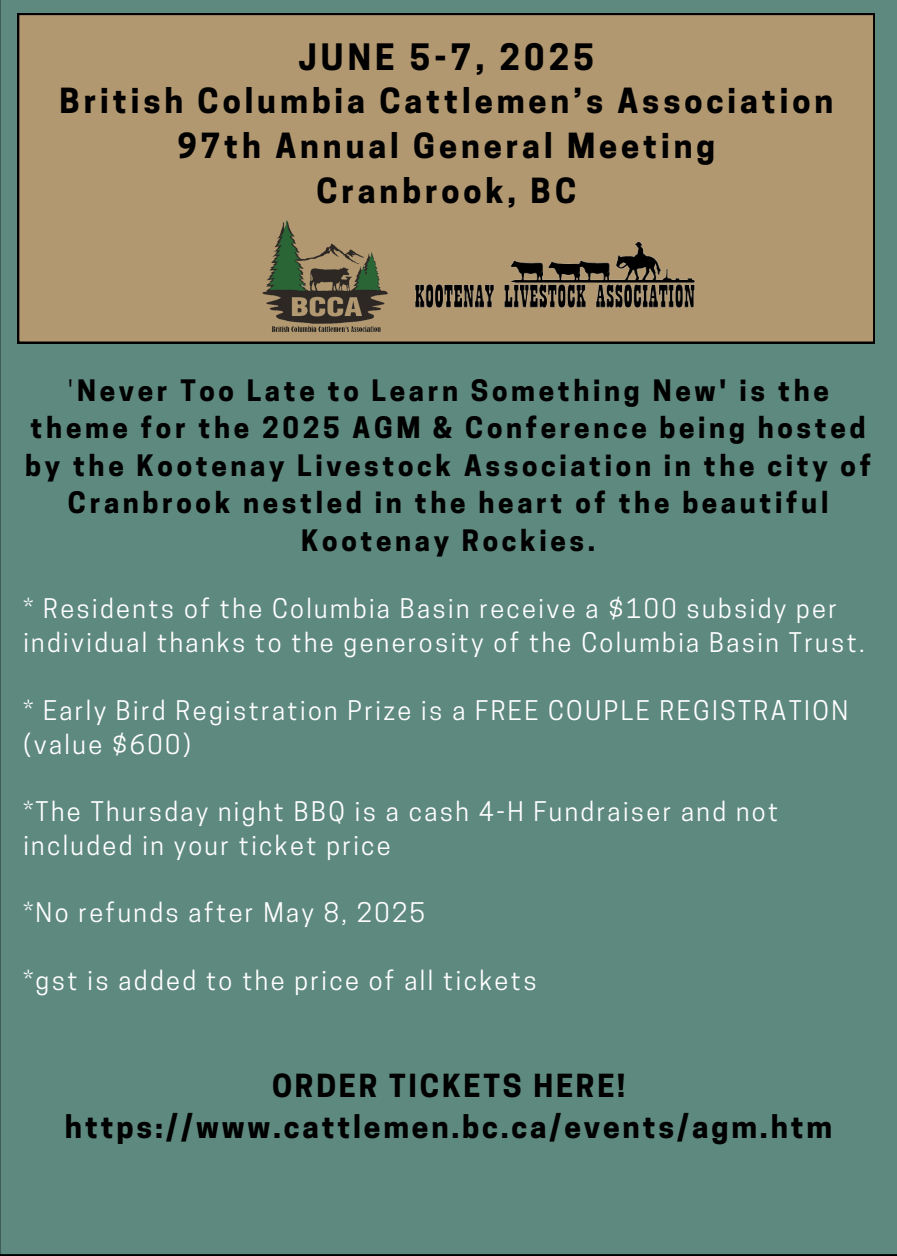
<style>
.page{position:relative;width:897px;height:1256px;background:#fff}
.page>*{position:absolute;margin:0;border:0;box-sizing:border-box;transform-origin:0 0}
.t1{font:700 34.25px "Cooper Hewitt";letter-spacing:.12em;color:#000}
.t2{font:700 32.5px/45px "Cooper Hewitt";letter-spacing:.12em;color:#000;text-align:center}
.t3{font:700 29.75px/41.2px "Cooper Hewitt";letter-spacing:.095em;color:#000;text-align:center}
.t4{font:700 27.75px/37.5px "Cooper Hewitt";letter-spacing:.13em;color:#000;text-align:center}
.t5{font:25.5px/33.8px "Cooper Hewitt";letter-spacing:.095em;color:#fff}
.s1{font-weight:400}
</style>
<div class="page">
<div style="left:0;top:0;width:897px;height:1255px;background:#5e897e"></div>
<div style="left:17px;top:13px;width:857px;height:330px;background:#b29870"></div>
<img style="left:259px;top:216px;width:133px;height:122px">
<img style="left:407px;top:237px;width:302px;height:92px">
<div style="left:632px;top:1216px;width:265px;height:39px;background:#5e897e"></div>
<h1 class="t1" style="left:298px;top:44px;width:297px">JUNE 5-7, 2025</h1>
<h1 class="t2" style="left:59px;top:82px;width:775px">British Columbia Cattlemen’s Association<br>97th Annual General Meeting<br>Cranbrook, BC</h1>
<p class="t4" style="left:25px;top:375px;width:847px"><span class="s1">'</span>Never Too Late to Learn Something New' is the theme for the 2025 AGM &amp; Conference being hosted by the Kootenay Livestock Association in the city of Cranbrook nestled in the heart of the beautiful Kootenay Rockies.</p>
<p class="t5" style="left:23px;top:595px;width:843px">* Residents of the Columbia Basin receive a $100 subsidy per individual thanks to the generosity of the Columbia Basin Trust.</p>
<h3 class="t5" style="left:23px;top:696px;width:826px">* Early Bird Registration Prize is a FREE COUPLE REGISTRATION (value $600)</h3>
<h4 class="t5" style="left:23px;top:797px;width:756px">*The Thursday night BBQ is a cash 4-H Fundraiser and not included in your ticket price</h4>
<p class="t5" style="left:23px;top:899px;width:403px">*No refunds after May 8, 2025</p>
<p class="t5" style="left:23px;top:966px;width:515px">*gst is added to the price of all tickets</p>
<p class="t3" style="left:65px;top:1068px;width:769px">ORDER TICKETS HERE! https://www.cattlemen.bc.ca/events/agm.htm</p>
</div>
